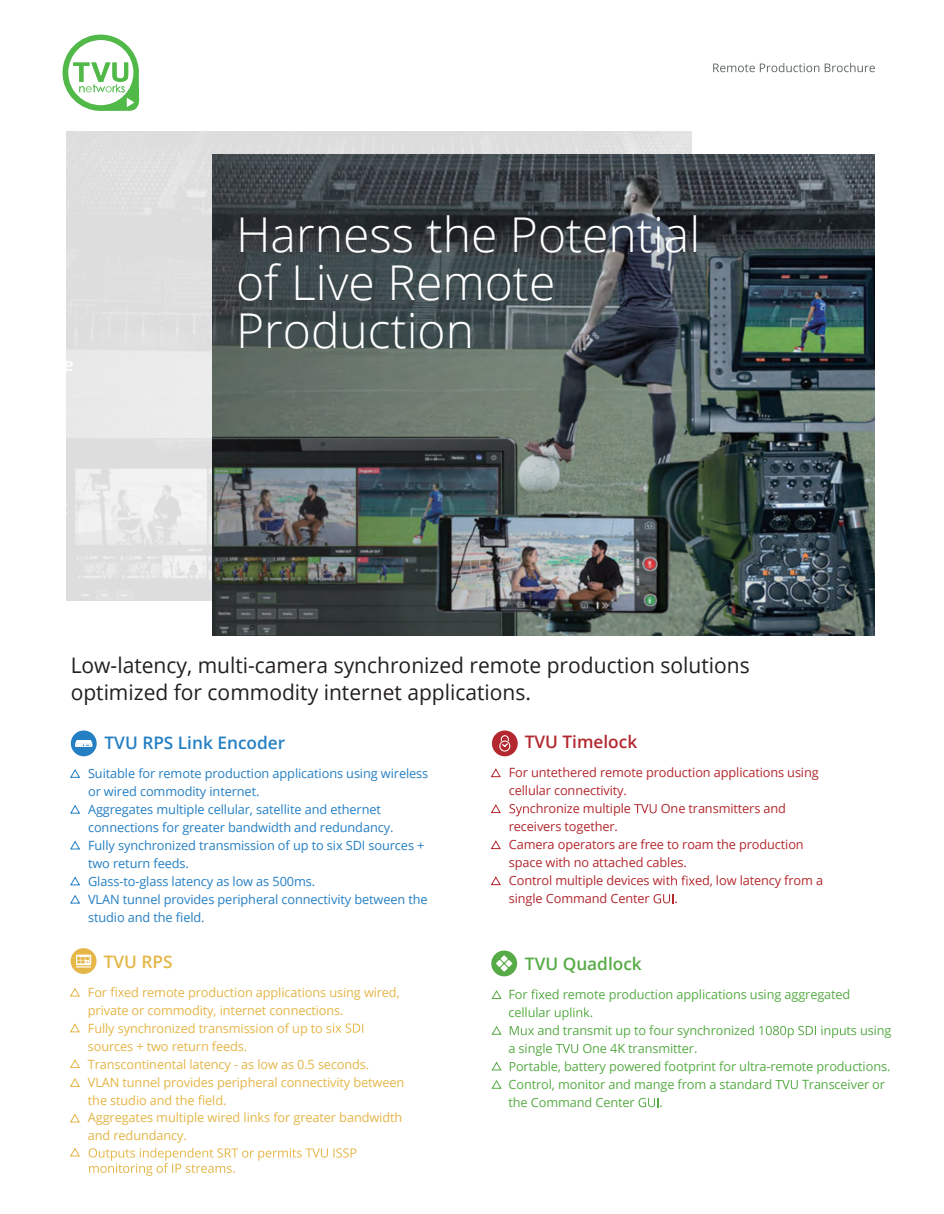
<style>
.page{position:relative;width:944px;height:1214px;background:#fff}
.page>*{position:absolute;margin:0;border:0;box-sizing:border-box;transform-origin:0 0}
.t1{font:300 48px/48px "Open Sans";color:#fff}
.t2{font:21.45px/27px "Open Sans";color:#231f20}
.t3{font:600 17.25px "Open Sans";color:#247fc3}
.t4{font:600 17.25px "Open Sans";color:#b3282e}
.t5{font:600 17.25px "Open Sans";color:#57ab46}
.t6{font:600 17.25px "Open Sans";color:#e5b648}
.t7{font:12.75px/18px "Open Sans";letter-spacing:-.01em;color:#247fc3}
.t8{font:12.75px/18px "Open Sans";letter-spacing:-.01em;color:#e5b648}
.t9{font:12.75px/18px "Open Sans";letter-spacing:-.01em;color:#b3282e}
.t10{font:12.75px/18px "Open Sans";letter-spacing:-.01em;color:#57ab46}
</style>
<div class="page">
<img style="left:67px;top:132px;width:624px;height:468px">
<img style="left:212px;top:155px;width:662px;height:480px">
<svg style="left:713px;top:63px;width:161px;height:9px"></svg>
<svg style="left:63px;top:35px;width:76px;height:76px"></svg>
<svg style="left:70px;top:769px;width:10px;height:8px"></svg>
<svg style="left:70px;top:805px;width:10px;height:8px"></svg>
<svg style="left:70px;top:841px;width:10px;height:8px"></svg>
<svg style="left:70px;top:877px;width:10px;height:8px"></svg>
<svg style="left:70px;top:895px;width:10px;height:8px"></svg>
<div style="left:71px;top:730px;width:26px;height:26px;background:#247fc3;border-radius:50%"></div>
<svg style="left:75px;top:740px;width:17px;height:6px"></svg>
<svg style="left:110px;top:987px;width:14px;height:9px"></svg>
<svg style="left:333px;top:1023px;width:30px;height:9px"></svg>
<svg style="left:198px;top:1095px;width:6px;height:9px"></svg>
<svg style="left:70px;top:988px;width:10px;height:8px"></svg>
<svg style="left:70px;top:1024px;width:10px;height:8px"></svg>
<svg style="left:70px;top:1059px;width:10px;height:8px"></svg>
<svg style="left:70px;top:1078px;width:10px;height:8px"></svg>
<svg style="left:70px;top:1114px;width:10px;height:8px"></svg>
<svg style="left:70px;top:1148px;width:10px;height:8px"></svg>
<div style="left:71px;top:948px;width:25px;height:26px;background:#e5b648;border-radius:50%"></div>
<svg style="left:76px;top:954px;width:15px;height:13px"></svg>
<svg style="left:89px;top:1147px;width:267px;height:28px"></svg>
<svg style="left:509px;top:804px;width:20px;height:12px"></svg>
<svg style="left:634px;top:804px;width:22px;height:9px"></svg>
<svg style="left:671px;top:875px;width:24px;height:10px"></svg>
<svg style="left:653px;top:894px;width:20px;height:9px"></svg>
<svg style="left:491px;top:768px;width:9px;height:9px"></svg>
<svg style="left:491px;top:804px;width:9px;height:9px"></svg>
<svg style="left:491px;top:840px;width:9px;height:9px"></svg>
<svg style="left:491px;top:876px;width:9px;height:9px"></svg>
<div style="left:492px;top:730px;width:25px;height:26px;background:#b3282e;border-radius:50%"></div>
<svg style="left:499px;top:735px;width:11px;height:16px"></svg>
<svg style="left:531px;top:989px;width:13px;height:10px"></svg>
<svg style="left:555px;top:1007px;width:34px;height:13px"></svg>
<svg style="left:509px;top:1026px;width:25px;height:9px"></svg>
<svg style="left:747px;top:1025px;width:98px;height:13px"></svg>
<svg style="left:555px;top:1044px;width:23px;height:9px"></svg>
<svg style="left:509px;top:1062px;width:6px;height:9px"></svg>
<svg style="left:775px;top:1080px;width:22px;height:9px"></svg>
<svg style="left:638px;top:1097px;width:20px;height:10px"></svg>
<svg style="left:492px;top:990px;width:9px;height:8px"></svg>
<svg style="left:492px;top:1026px;width:9px;height:8px"></svg>
<svg style="left:491px;top:1062px;width:10px;height:8px"></svg>
<svg style="left:492px;top:1080px;width:9px;height:8px"></svg>
<div style="left:491px;top:950px;width:26px;height:26px;background:#57ab46;border-radius:50%"></div>
<svg style="left:500px;top:955px;width:7px;height:7px"></svg>
<svg style="left:505px;top:960px;width:7px;height:7px"></svg>
<div style="left:496px;top:960px;width:7px;height:7px;background:#fff;border-radius:3px"></div>
<svg style="left:500px;top:964px;width:8px;height:7px"></svg>
<h1 class="t1" style="left:236px;top:209px;width:465px">Harness the Potential of Live Remote<br>Production</h1>
<h2 class="t2" style="left:71px;top:651px;width:680px">Low-latency, multi-camera synchronized remote production solutions optimized for commodity internet applications.</h2>
<h3 class="t3" style="left:104px;top:731px;width:182px">TVU RPS Link Encoder</h3>
<p class="t7" style="left:88px;top:764px;width:342px">Suitable for remote production applications using wireless or wired commodity internet.<br>Aggregates multiple cellular, satellite and ethernet connections for greater bandwidth and redundancy.<br>Fully synchronized transmission of up to six SDI sources + two return feeds.<br>Glass-to-glass latency as low as 500ms.<br>VLAN tunnel provides peripheral connectivity between the studio and the field.</p>
<h3 class="t6" style="left:104px;top:949px;width:70px">TVU RPS</h3>
<p class="t8" style="left:88px;top:982px;width:21px">For</p>
<p class="t8" style="left:88px;top:982px;width:318px;text-indent:36px">ed remote production applications using wired, private or commodity, internet connections.<br>Fully synchronized transmission of up to s<br>sources + two return feeds.<br>Transcontinental latency - as low as 0.5 seconds.<br>VLAN tunnel provides peripheral connectivity between the studio and the eld.</p>
<p class="t8" style="left:88px;top:1108px;width:316px">Aggregates multiple wired links for greater bandwidth and redundancy.</p>
<h3 class="t4" style="left:524px;top:730px;width:114px">TVU Timelock</h3>
<p class="t9" style="left:509px;top:763px;width:311px">For untethered remote production applications using</p>
<p class="t9" style="left:509px;top:781px;width:120px">cellular connectivity.</p>
<p class="t9" style="left:529px;top:799px;width:103px">chronize multiple</p>
<p class="t9" style="left:660px;top:799px;width:127px">One transmitters and</p>
<p class="t9" style="left:509px;top:817px;width:296px">receivers together.<br>Camera operators are free to roam the production space with no attached cables.<br>Control multiple devices wit</p>
<p class="t9" style="left:695px;top:871px;width:130px">ed, low latency from a</p>
<p class="t9" style="left:509px;top:889px;width:142px">single Command Center</p>
<p class="t9" style="left:674px;top:889px;width:5px">.</p>
<h3 class="t5" style="left:525px;top:952px;width:118px">TVU Quadlock</h3>
<p class="t10" style="left:508px;top:985px;width:21px">For</p>
<p class="t10" style="left:508px;top:985px;width:343px;text-indent:36px">ed remote production applications using aggregated cellular</p>
<p class="t10" style="left:537px;top:1003px;width:211px;text-indent:52px">.<br>and transmit up to four synchronize</p>
<p class="t10" style="left:846px;top:1021px;width:46px">ts using</p>
<p class="t10" style="left:508px;top:1039px;width:46px">a single</p>
<p class="t10" style="left:582px;top:1039px;width:116px">One 4K transmitter.</p>
<p class="t10" style="left:516px;top:1057px;width:376px">ortable, battery powered footprint for ultra-remote productions.</p>
<p class="t10" style="left:508px;top:1075px;width:265px">Control, monitor and mange from a standard</p>
<p class="t10" style="left:802px;top:1075px;width:85px">Transceiver or</p>
<p class="t10" style="left:508px;top:1093px;width:128px">the Command Center</p>
<p class="t10" style="left:659px;top:1093px;width:5px">.</p>
</div>
